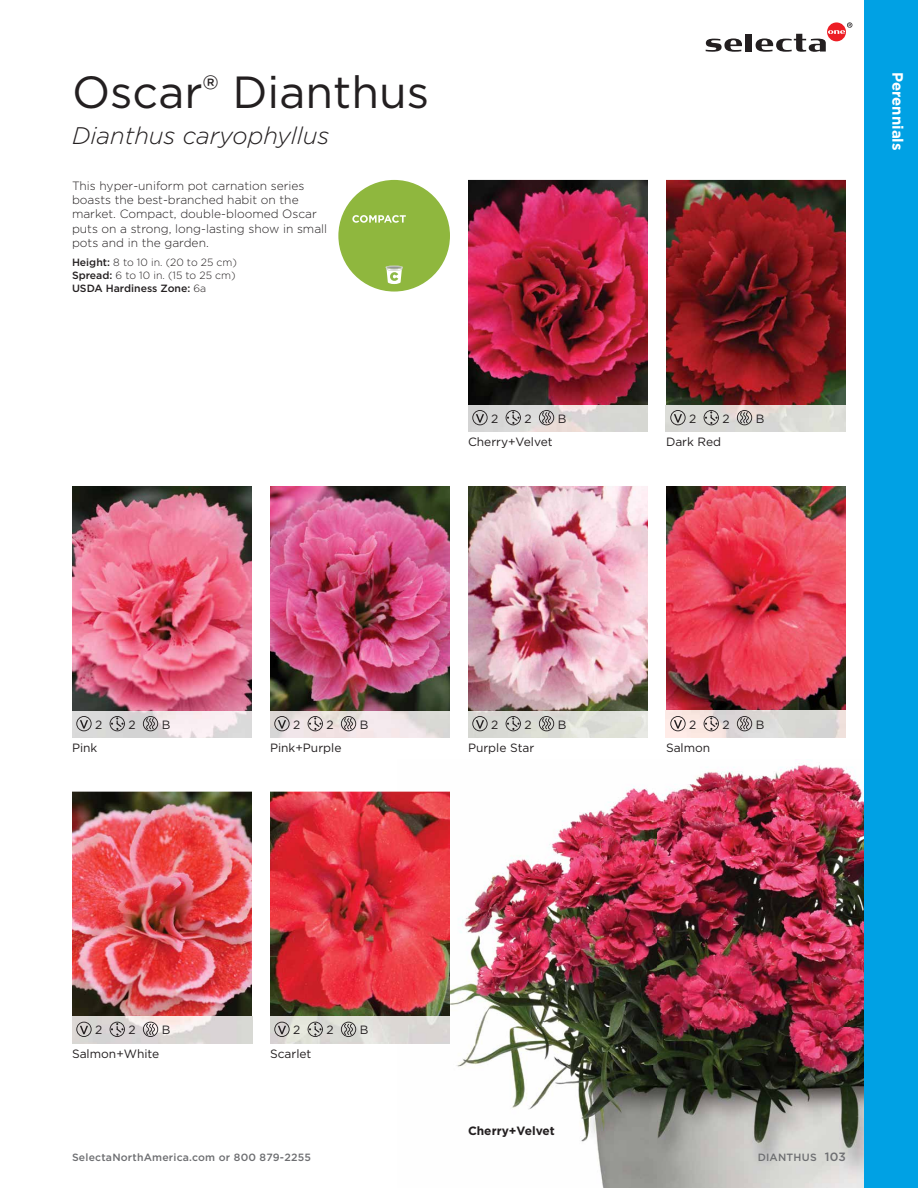
<style>
.page{position:relative;width:918px;height:1188px;background:#fff}
.page>*{position:absolute;margin:0;border:0;box-sizing:border-box;transform-origin:0 0}
.t1{font:45px "Gotham";color:#231f20}
.t2{font:italic 300 24px "Gotham";color:#231f20}
.t3{font:700 15px "Gotham";color:#fff}
.t4{font:300 12px/14.4px "Gotham";color:#231f20}
.t5{font:12px "Gotham";color:#231f20}
.t6{font:700 12px "Gotham";color:#231f20}
.t7{font:300 10.5px/12.6px "Gotham";color:#231f20}
.t8{font:500 10.5px "Gotham";letter-spacing:.02em;color:#6d6e71}
.s1{font-size:40.5px}
.s2{font-weight:500}
.s3{font-size:12px}
</style>
<div class="page">
<img style="left:398px;top:764px;width:466px;height:48px">
<img style="left:450px;top:812px;width:414px;height:215px">
<img style="left:456px;top:1027px;width:408px;height:161px">
<svg style="left:706px;top:39px;width:36px;height:13px"></svg>
<div style="left:746px;top:34px;width:6px;height:18px;background:#231f20"></div>
<svg style="left:756px;top:22px;width:96px;height:30px"></svg>
<div style="left:864px;top:0;width:54px;height:1188px;background:#00a1e4"></div>
<div style="left:338px;top:180px;width:112px;height:112px;background:#8fb73e;border-radius:50%"></div>
<svg style="left:386px;top:266px;width:17px;height:18px"></svg>
<svg style="left:352px;top:215px;width:54px;height:8px"></svg>
<img style="left:468px;top:180px;width:180px;height:225px">
<img style="left:72px;top:486px;width:180px;height:225px">
<img style="left:468px;top:486px;width:180px;height:225px">
<img style="left:72px;top:792px;width:180px;height:225px">
<img style="left:666px;top:180px;width:180px;height:225px">
<img style="left:270px;top:486px;width:180px;height:225px">
<img style="left:666px;top:486px;width:180px;height:225px">
<img style="left:270px;top:792px;width:180px;height:225px">
<img style="left:468px;top:405px;width:180px;height:27px">
<img style="left:72px;top:711px;width:180px;height:27px">
<img style="left:468px;top:711px;width:180px;height:27px">
<img style="left:72px;top:1017px;width:180px;height:27px">
<img style="left:666px;top:405px;width:180px;height:27px">
<img style="left:270px;top:711px;width:180px;height:27px">
<img style="left:666px;top:711px;width:180px;height:27px">
<img style="left:270px;top:1017px;width:180px;height:27px">
<svg style="left:472px;top:410px;width:16px;height:15px"></svg>
<svg style="left:506px;top:410px;width:15px;height:15px"></svg>
<svg style="left:539px;top:410px;width:15px;height:15px"></svg>
<svg style="left:76px;top:716px;width:16px;height:15px"></svg>
<svg style="left:110px;top:716px;width:15px;height:15px"></svg>
<svg style="left:143px;top:716px;width:15px;height:15px"></svg>
<svg style="left:472px;top:716px;width:16px;height:15px"></svg>
<svg style="left:506px;top:716px;width:15px;height:15px"></svg>
<svg style="left:539px;top:716px;width:15px;height:15px"></svg>
<svg style="left:76px;top:1022px;width:16px;height:15px"></svg>
<svg style="left:110px;top:1022px;width:15px;height:15px"></svg>
<svg style="left:143px;top:1022px;width:15px;height:15px"></svg>
<svg style="left:670px;top:410px;width:16px;height:15px"></svg>
<svg style="left:704px;top:410px;width:15px;height:15px"></svg>
<svg style="left:737px;top:410px;width:15px;height:15px"></svg>
<svg style="left:274px;top:716px;width:16px;height:15px"></svg>
<svg style="left:308px;top:716px;width:15px;height:15px"></svg>
<svg style="left:341px;top:716px;width:15px;height:15px"></svg>
<svg style="left:670px;top:716px;width:16px;height:15px"></svg>
<svg style="left:704px;top:716px;width:15px;height:15px"></svg>
<svg style="left:737px;top:716px;width:15px;height:15px"></svg>
<svg style="left:274px;top:1022px;width:16px;height:15px"></svg>
<svg style="left:308px;top:1022px;width:15px;height:15px"></svg>
<svg style="left:341px;top:1022px;width:15px;height:15px"></svg>
<h1 class="t1" style="left:72px;top:63px;width:359px">Oscar<span class="s1">®</span> Dianthus</h1>
<h2 class="t2" style="left:72px;top:120px;width:259px">Dianthus caryophyllus</h2>
<p class="t4" style="left:72px;top:178px;width:257px">This hyper-uniform pot carnation series boasts the best-branched habit on the market. Compact, double-bloomed Oscar puts on a strong, long-lasting show in small pots and in the garden.</p>
<p class="t7" style="left:72px;top:256px;width:167px"><span class="s2">Height:</span> 8 to 10 in. (20 to 25 cm)<br><span class="s2">Spread:</span> 6 to 10 in. (15 to 25 cm)<br><span class="s2">USDA Hardiness Zone:</span> 6a</p>
<p class="t5" style="left:491px;top:411px;width:9px">2</p>
<p class="t5" style="left:525px;top:411px;width:9px">2</p>
<p class="t5" style="left:558px;top:411px;width:10px">B</p>
<p class="t5" style="left:468px;top:434px;width:86px">Cherry+Velvet</p>
<p class="t5" style="left:689px;top:411px;width:9px">2</p>
<p class="t5" style="left:723px;top:411px;width:9px">2</p>
<p class="t5" style="left:756px;top:411px;width:10px">B</p>
<p class="t5" style="left:666px;top:434px;width:57px">Dark Red</p>
<p class="t3" style="left:908px;top:72px;width:80px;rotate:90deg">Perennials</p>
<p class="t5" style="left:95px;top:717px;width:9px">2</p>
<p class="t5" style="left:129px;top:717px;width:9px">2</p>
<p class="t5" style="left:162px;top:717px;width:10px">B</p>
<p class="t5" style="left:491px;top:717px;width:9px">2</p>
<p class="t5" style="left:525px;top:717px;width:9px">2</p>
<p class="t5" style="left:558px;top:717px;width:10px">B</p>
<p class="t5" style="left:293px;top:717px;width:9px">2</p>
<p class="t5" style="left:327px;top:717px;width:9px">2</p>
<p class="t5" style="left:360px;top:717px;width:10px">B</p>
<p class="t5" style="left:689px;top:717px;width:9px">2</p>
<p class="t5" style="left:723px;top:717px;width:9px">2</p>
<p class="t5" style="left:756px;top:717px;width:10px">B</p>
<p class="t5" style="left:72px;top:740px;width:27px">Pink</p>
<p class="t5" style="left:468px;top:740px;width:68px">Purple Star</p>
<p class="t5" style="left:270px;top:740px;width:73px">Pink+Purple</p>
<p class="t5" style="left:666px;top:740px;width:46px">Salmon</p>
<p class="t5" style="left:95px;top:1022px;width:9px">2</p>
<p class="t5" style="left:129px;top:1022px;width:9px">2</p>
<p class="t5" style="left:162px;top:1022px;width:10px">B</p>
<p class="t5" style="left:72px;top:1046px;width:89px">Salmon+White</p>
<p class="t5" style="left:293px;top:1022px;width:9px">2</p>
<p class="t5" style="left:327px;top:1022px;width:9px">2</p>
<p class="t5" style="left:360px;top:1022px;width:10px">B</p>
<p class="t5" style="left:270px;top:1046px;width:43px">Scarlet</p>
<p class="t6" style="left:468px;top:1123px;width:88px">Cherry+Velvet</p>
<p class="t8" style="left:72px;top:1150px;width:240px">SelectaNorthAmerica.com or 800 879-2255</p>
<p class="t8" style="left:758px;top:1150px;width:90px">DIANTHUS <span class="s3">103</span></p>
</div>
